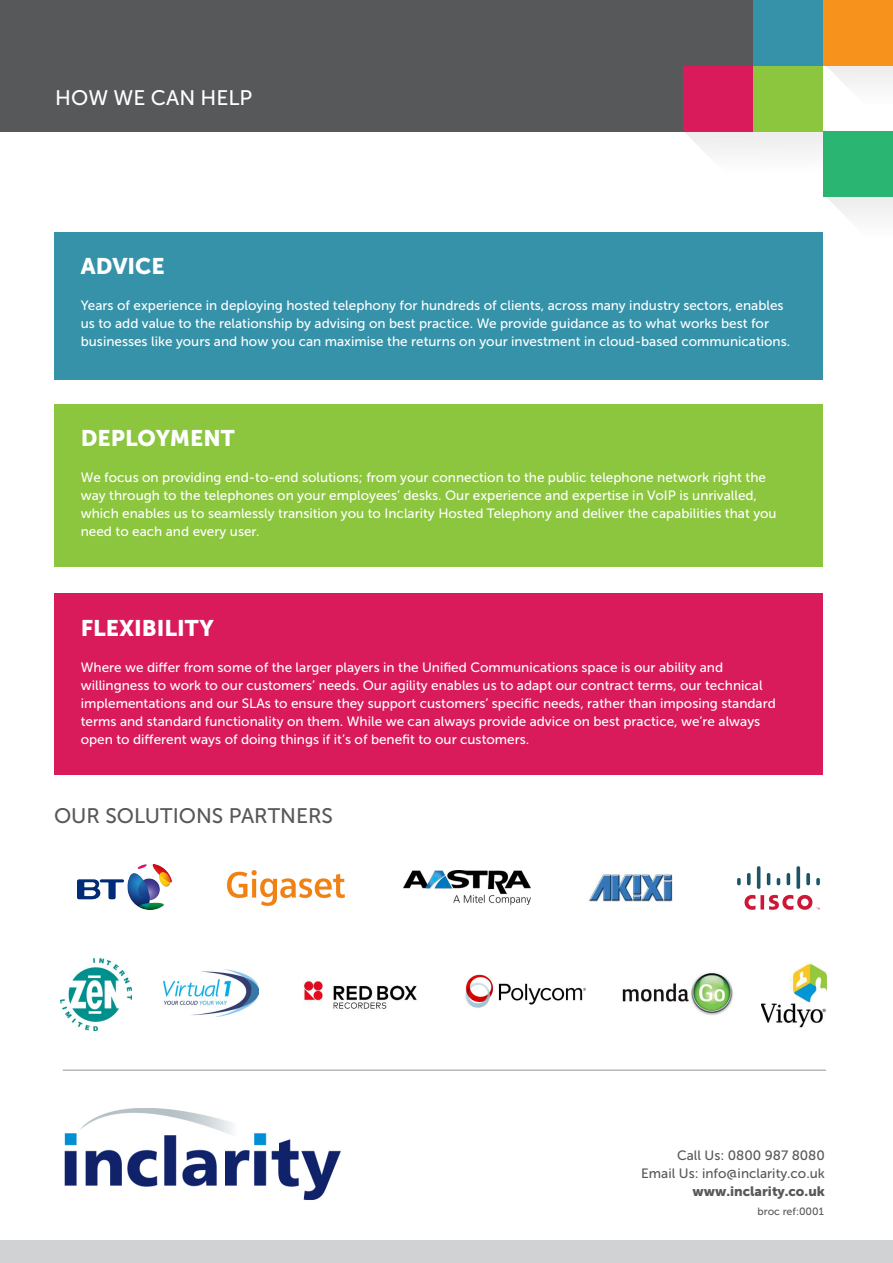
<style>
.page{position:relative;width:893px;height:1263px;background:#fff}
.page>*{position:absolute;margin:0;border:0;box-sizing:border-box;transform-origin:0 0}
.t1{font:22.5px "Museo Sans 900";color:#fff}
.t2{font:21px "Museo Sans 500";color:#57585a}
.t3{font:21px "Museo Sans 500";color:#fff}
.t4{font:13.5px/18px "Museo Sans 500";color:#fff}
.t5{font:13.5px "Museo Sans 500";color:#57585a}
.t6{font:13.5px "Museo Sans 900";color:#57585a}
.t7{font:10.5px "Museo Sans 500";color:#57585a}
</style>
<div class="page">
<div style="left:0;top:0;width:779px;height:132px;background:#57585a"></div>
<div style="left:685px;top:132px;width:138px;height:20px;background:#f0f0f0"></div>
<svg style="left:827px;top:197px;width:66px;height:19px"></svg>
<svg style="left:827px;top:66px;width:66px;height:18px"></svg>
<div style="left:823px;top:0;width:70px;height:66px;background:#f7931d"></div>
<div style="left:683px;top:66px;width:70px;height:66px;background:#d91a5b"></div>
<div style="left:753px;top:66px;width:70px;height:66px;background:#8bc63e"></div>
<div style="left:753px;top:0;width:70px;height:66px;background:#3592a9"></div>
<div style="left:823px;top:131px;width:70px;height:66px;background:#2bb572"></div>
<div style="left:54px;top:232px;width:769px;height:147px;background:#3592a9"></div>
<div style="left:54px;top:404px;width:769px;height:163px;background:#8bc63e"></div>
<div style="left:54px;top:593px;width:769px;height:182px;background:#d91a5b"></div>
<img style="left:404px;top:871px;width:127px;height:34px">
<img style="left:589px;top:874px;width:84px;height:28px">
<img style="left:737px;top:866px;width:83px;height:44px">
<img style="left:227px;top:870px;width:118px;height:36px">
<img style="left:77px;top:865px;width:95px;height:45px">
<img style="left:622px;top:973px;width:111px;height:42px">
<img style="left:465px;top:974px;width:120px;height:34px">
<img style="left:303px;top:978px;width:114px;height:31px">
<img style="left:761px;top:962px;width:65px;height:65px">
<img style="left:61px;top:959px;width:71px;height:72px">
<div style="left:0;top:1241px;width:893px;height:22px;background:#d1d2d4"></div>
<img style="left:64px;top:1108px;width:277px;height:92px">
<hr style="left:63px;top:1069px;width:763px;height:2px;background:#4d4d4d">
<img style="left:164px;top:970px;width:94px;height:46px">
<p class="t3" style="left:55px;top:87px;width:199px">HOW WE CAN HELP</p>
<p class="t1" style="left:81px;top:253px;width:85px">ADVICE</p>
<p class="t4" style="left:81px;top:297px;width:711px">Years of experience in deploying hosted telephony for hundreds of clients, across many industry sectors, enables us to add value to the relationship by advising on best practice. We provide guidance as to what works best for businesses like yours and how you can maximise the returns on your investment in cloud-based communications.</p>
<p class="t1" style="left:81px;top:426px;width:155px">DEPLOYMENT</p>
<p class="t4" style="left:81px;top:469px;width:697px">We focus on providing end-to-end solutions; from your connection to the public telephone network right the way through to the telephones on your employees’ desks. Our experience and expertise in VoIP is unrivalled, which enables us to seamlessly transition you to Inclarity Hosted Telephony and deliver the capabilities that you need to each and every user.</p>
<p class="t1" style="left:81px;top:615px;width:135px">FLEXIBILITY</p>
<p class="t4" style="left:81px;top:658px;width:697px">Where we differ from some of the larger players in the Unified Communications space is our ability and willingness to work to our customers’ needs. Our agility enables us to adapt our contract terms, our technical implementations and our SLAs to ensure they support customers’ specific needs, rather than imposing standard terms and standard functionality on them. While we can always provide advice on best practice, we’re always open to different ways of doing things if it’s of benefit to our customers.</p>
<p class="t2" style="left:54px;top:804px;width:280px">OUR SOLUTIONS PARTNERS</p>
<p class="t5" style="left:677px;top:1148px;width:149px">Call Us: 0800 987 8080</p>
<p class="t5" style="left:641px;top:1166px;width:185px">Email Us: info@inclarity.co.uk</p>
<p class="t6" style="left:692px;top:1184px;width:134px">www.inclarity.co.uk</p>
<p class="t7" style="left:757px;top:1206px;width:68px">broc ref:0001</p>
</div>
